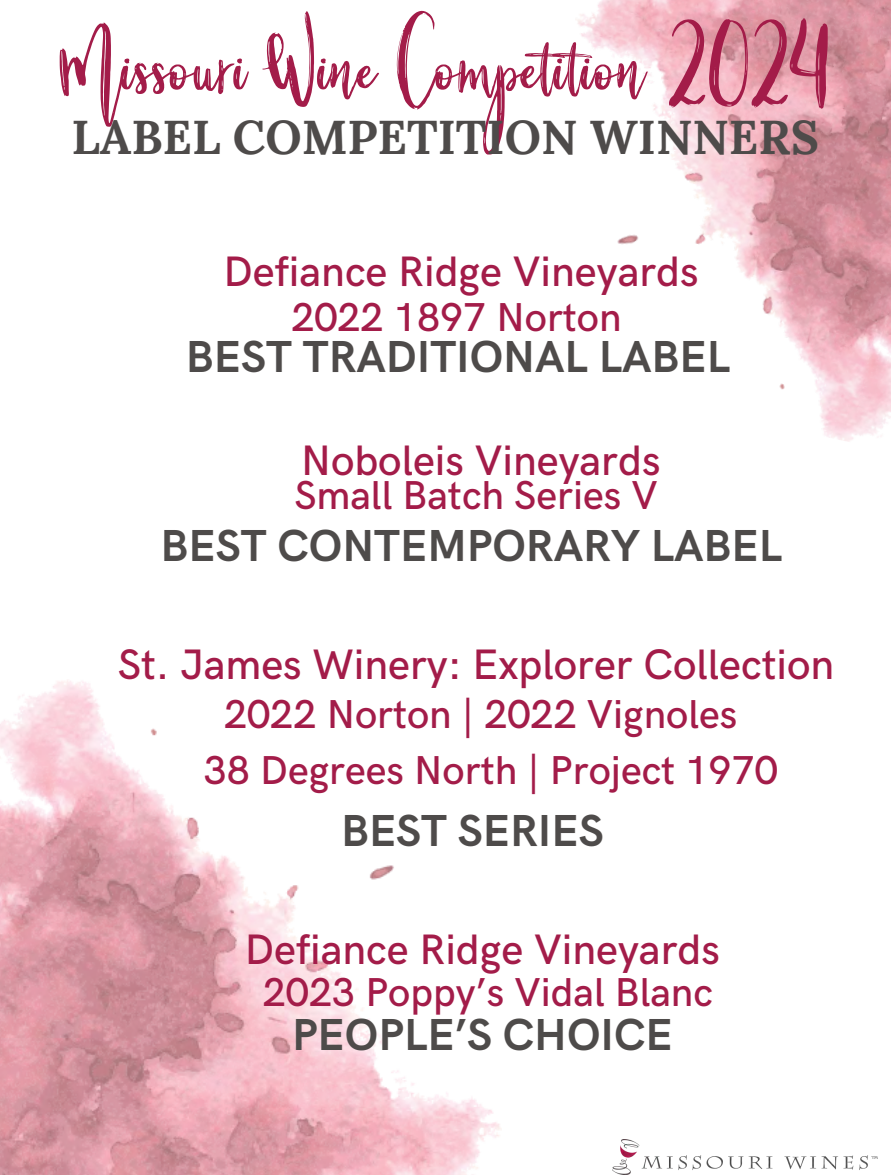
<style>
.page{position:relative;width:891px;height:1175px;background:#fff}
.page>*{position:absolute;margin:0;border:0;box-sizing:border-box;transform-origin:0 0}
.t1{font:180px "Smaragdines Script";color:#a31c49}
.t2{font:700 47.25px "Lora";color:#4e4b4a}
.t3{font:700 45px "HK Grotesk";color:#4e4b4a}
.t4{font:500 42.75px "HK Grotesk";color:#a31c49}
.t5{font:500 40.5px "HK Grotesk";color:#a31c49}
</style>
<div class="page">
<img style="left:0;top:680px;width:501px;height:494px">
<img style="left:577px;top:0;width:314px;height:442px">
<img style="left:613px;top:1139px;width:264px;height:35px">
<p class="t1" style="left:61px;top:-56px;width:770px">Missouri Wine Competition 2024</p>
<h2 class="t2" style="left:71px;top:106px;width:749px">LABEL COMPETITION WINNERS</h2>
<p class="t4" style="left:224px;top:248px;width:477px">Defiance Ridge Vineyards</p>
<h2 class="t5" style="left:291px;top:295px;width:332px">2022 1897 Norton</h2>
<h3 class="t3" style="left:186px;top:332px;width:546px">BEST TRADITIONAL LABEL</h3>
<p class="t4" style="left:301px;top:437px;width:361px">Noboleis Vineyards</p>
<h2 class="t5" style="left:294px;top:472px;width:365px">Small Batch Series V</h2>
<h3 class="t3" style="left:161px;top:520px;width:623px">BEST CONTEMPORARY LABEL</h3>
<p class="t4" style="left:118px;top:640px;width:718px">St. James Winery: Explorer Collection</p>
<p class="t5" style="left:224px;top:691px;width:515px">2022 Norton | 2022 Vignoles</p>
<p class="t5" style="left:204px;top:747px;width:576px">38 Degrees North | Project 1970</p>
<h3 class="t3" style="left:341px;top:805px;width:264px">BEST SERIES</h3>
<h3 class="t4" style="left:245px;top:925px;width:477px">Defiance Ridge Vineyards</h3>
<p class="t5" style="left:263px;top:969px;width:452px">2023 Poppy’s Vidal Blanc</p>
<h2 class="t3" style="left:292px;top:1009px;width:382px">PEOPLE’S CHOICE</h2>
</div>
